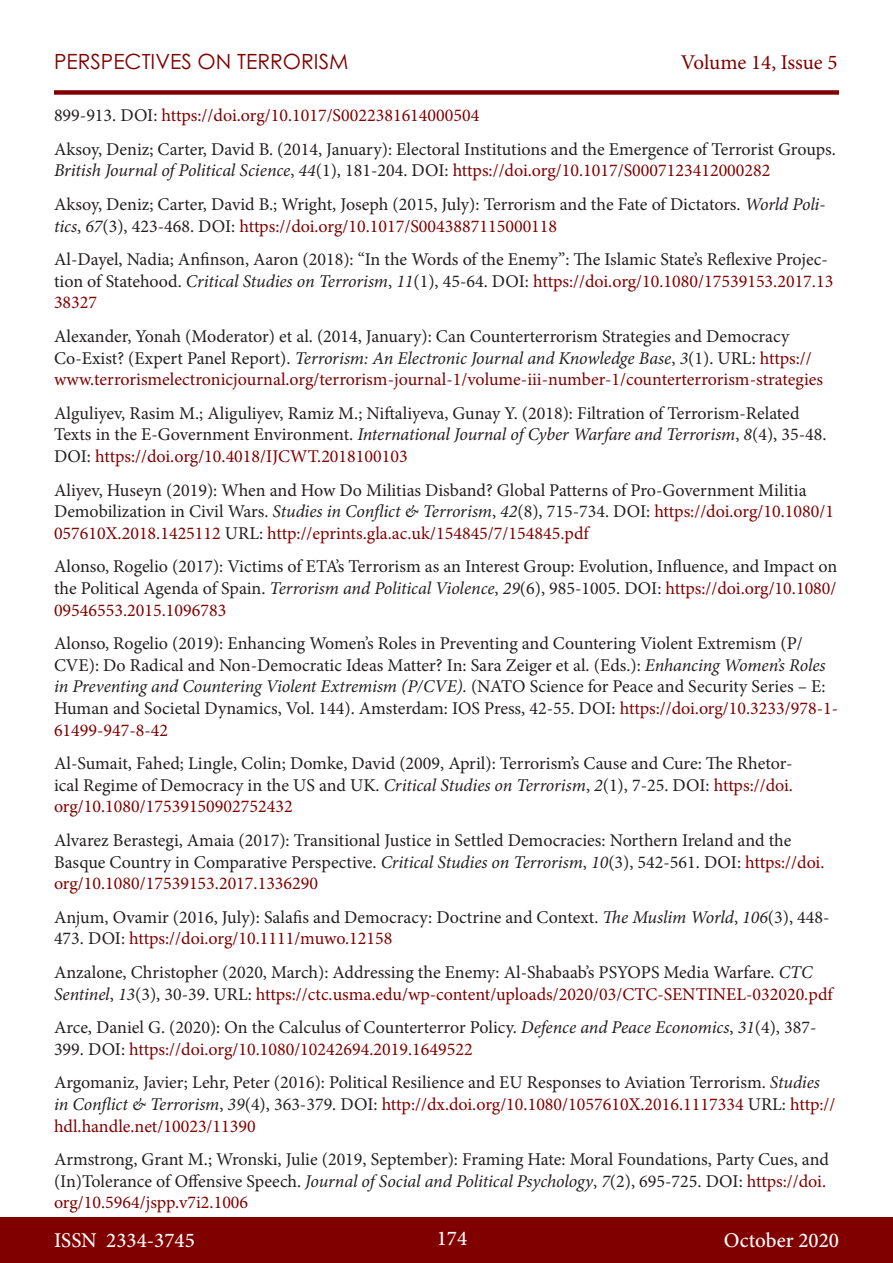
<style>
.page{position:relative;width:893px;height:1263px;background:#fff}
.page>*{position:absolute;margin:0;border:0;box-sizing:border-box;transform-origin:0 0}
.t1{font:500 21px "Minion Pro";color:#fff}
.t2{font:21px "Century Gothic Pro";color:#800000}
.t3{font:21px "Minion Pro";letter-spacing:-.005em;color:#800000}
.t4{font:18px/21.6px "Minion Pro";color:#231f20}
.t5{font:18px "Minion Pro";color:#800000}
.s1{color:#231f20}
.s2{font-style:italic}
.s3{color:#800000}
</style>
<div class="page">
<div style="left:0;top:1217px;width:893px;height:46px;background:#800000"></div>
<div style="left:54px;top:90px;width:785px;height:5px;background:#800000"></div>
<p class="t2" style="left:54px;top:49px;width:296px">PERSPECTIVES ON TERRORISM</p>
<p class="t3" style="left:681px;top:48px;width:158px">Volume 14, Issue 5</p>
<p class="t5" style="left:54px;top:103px;width:427px"><span class="s1">899-913. DOI:</span> https://doi.org/10.1017/S0022381614000504</p>
<p class="t4" style="left:54px;top:138px;width:783px">Aksoy, Deniz; Carter, David B. (2014, January): Electoral Institutions and the Emergence of Terrorist Groups.<br><span class="s2">British Journal of Political Science</span>, <span class="s2">44</span>(1), 181-204. DOI: <span class="s3">https://doi.org/10.1017/S0007123412000282</span></p>
<p class="t4" style="left:54px;top:193px;width:773px">Aksoy, Deniz; Carter, David B.; Wright, Joseph (2015, July): Terrorism and the Fate of Dictators. <span class="s2">World Poli&shy;tics</span>, <span class="s2">67</span>(3), 423-468. DOI: <span class="s3">https://doi.org/10.1017/S0043887115000118</span></p>
<p class="t4" style="left:54px;top:249px;width:781px">Al-Dayel, Nadia; Anfinson, Aaron (2018): “In the Words of the Enemy”: The Islamic State’s Reflexive Projec&shy;tion of Statehood. <span class="s2">Critical Studies on Terrorism</span>, <span class="s2">11</span>(1), 45-64. DOI: <span class="s3">https://doi.org/10.1080/17539153.2017.13<br>38327</span></p>
<p class="t4" style="left:54px;top:325px;width:771px">Alexander, Yonah (Moderator) et al. (2014, January): Can Counterterrorism Strategies and Democracy<br>Co-Exist? (Expert Panel Report). <span class="s2">Terrorism: An Electronic Journal and Knowledge Base</span>, <span class="s2">3</span>(1). URL: <span class="s3">https:// www.terrorismelectronicjournal.org/terrorism-journal-1/volume-iii-number-1/counterterrorism-strategies</span></p>
<p class="t4" style="left:54px;top:402px;width:774px">Alguliyev, Rasim M.; Aliguliyev, Ramiz M.; Niftaliyeva, Gunay Y. (2018): Filtration of Terrorism-Related<br>Texts in the E-Government Environment. <span class="s2">International Journal of Cyber Warfare and Terrorism</span>, <span class="s2">8</span>(4), 35-48.<br>DOI: <span class="s3">https://doi.org/10.4018/IJCWT.2018100103</span></p>
<p class="t4" style="left:54px;top:479px;width:781px">Aliyev, Huseyn (2019): When and How Do Militias Disband? Global Patterns of Pro-Government Militia<br>Demobilization in Civil Wars. <span class="s2">Studies in Conflict &amp; Terrorism</span>, <span class="s2">42</span>(8), 715-734. DOI: <span class="s3">https://doi.org/10.1080/1<br>057610X.2018.1425112</span> URL: <span class="s3">http://eprints.gla.ac.uk/154845/7/154845.pdf</span></p>
<p class="t4" style="left:54px;top:556px;width:785px;text-align:justify">Alonso, Rogelio (2017): Victims of ETA’s Terrorism as an Interest Group: Evolution, Influence, and Impact on the Political Agenda of Spain. <span class="s2">Terrorism and Political Violence</span>, <span class="s2">29</span>(6), 985-1005. DOI: <span class="s3">https://doi.org/10.1080/ 09546553.2015.1096783</span></p>
<p class="t4" style="left:54px;top:633px;width:786px">Alonso, Rogelio (2019): Enhancing Women’s Roles in Preventing and Countering Violent Extremism (P/ CVE): Do Radical and Non-Democratic Ideas Matter? In: Sara Zeiger et al. (Eds.): <span class="s2">Enhancing Women’s Roles in Preventing and Countering Violent Extremism (P/CVE).</span> (NATO Science for Peace and Security Series – E:<br>Human and Societal Dynamics, Vol. 144). Amsterdam: IOS Press, 42-55. DOI: <span class="s3">https://doi.org/10.3233/978-1- 61499-947-8-42</span></p>
<p class="t4" style="left:54px;top:753px;width:740px;text-align:justify">Al-Sumait, Fahed; Lingle, Colin; Domke, David (2009, April): Terrorism’s Cause and Cure: The Rhetor&shy;ical Regime of Democracy in the US and UK. <span class="s2">Critical Studies on Terrorism</span>, <span class="s2">2</span>(1), 7-25. DOI: <span class="s3">https://doi. org/10.1080/17539150902752432</span></p>
<p class="t4" style="left:54px;top:829px;width:772px">Alvarez Berastegi, Amaia (2017): Transitional Justice in Settled Democracies: Northern Ireland and the<br>Basque Country in Comparative Perspective. <span class="s2">Critical Studies on Terrorism</span>, <span class="s2">10</span>(3), 542-561. DOI: <span class="s3">https://doi. org/10.1080/17539153.2017.1336290</span></p>
<p class="t4" style="left:54px;top:906px;width:777px">Anjum, Ovamir (2016, July): Salafis and Democracy: Doctrine and Context. <span class="s2">The Muslim World</span>, <span class="s2">106</span>(3), 448-<br>473. DOI: <span class="s3">https://doi.org/10.1111/muwo.12158</span></p>
<p class="t4" style="left:54px;top:961px;width:780px">Anzalone, Christopher (2020, March): Addressing the Enemy: Al-Shabaab’s PSYOPS Media Warfare. <span class="s2">CTC<br>Sentinel</span>, <span class="s2">13</span>(3), 30-39. URL: <span class="s3">https://ctc.usma.edu/wp-content/uploads/2020/03/CTC-SENTINEL-032020.pdf</span></p>
<p class="t4" style="left:54px;top:1017px;width:764px">Arce, Daniel G. (2020): On the Calculus of Counterterror Policy. <span class="s2">Defence and Peace Economics</span>, <span class="s2">31</span>(4), 387-<br>399. DOI: <span class="s3">https://doi.org/10.1080/10242694.2019.1649522</span></p>
<p class="t4" style="left:54px;top:1072px;width:783px">Argomaniz, Javier; Lehr, Peter (2016): Political Resilience and EU Responses to Aviation Terrorism. <span class="s2">Studies in Conflict &amp; Terrorism</span>, <span class="s2">39</span>(4), 363-379. DOI: <span class="s3">http://dx.doi.org/10.1080/1057610X.2016.1117334</span> URL: <span class="s3">http:// hdl.handle.net/10023/11390</span></p>
<p class="t4" style="left:54px;top:1149px;width:776px">Armstrong, Grant M.; Wronski, Julie (2019, September): Framing Hate: Moral Foundations, Party Cues, and (In)Tolerance of Offensive Speech. <span class="s2">Journal of Social and Political Psychology</span>, <span class="s2">7</span>(2), 695-725. DOI: <span class="s3">https://doi. org/10.5964/jspp.v7i2.1006</span></p>
<p class="t1" style="left:54px;top:1226px;width:142px">ISSN 2334-3745</p>
<p class="t1" style="left:437px;top:1224px;width:32px">174</p>
<p class="t1" style="left:724px;top:1226px;width:117px">October 2020</p>
</div>
